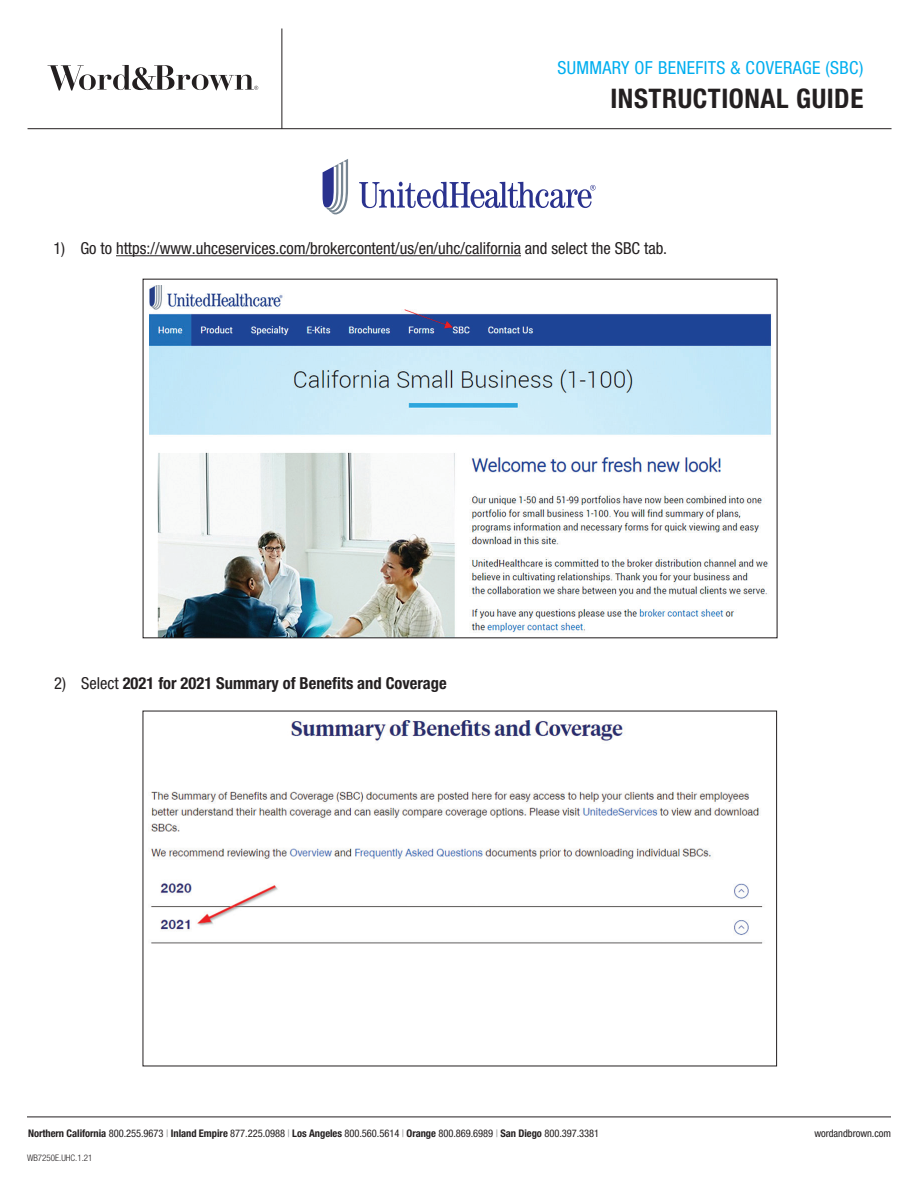
<style>
.page{position:relative;width:918px;height:1188px;background:#fff}
.page>*{position:absolute;margin:0;border:0;box-sizing:border-box;transform-origin:0 0}
.t1{font:700 condensed 27px "Helvetica Neue LT Std";letter-spacing:.02em;color:#231f20}
.t2{font:condensed 18px "Helvetica Neue LT Std";letter-spacing:.02em;color:#00aeef}
.t3{font:condensed 16.5px "Helvetica Neue LT Std";color:#231f20}
.t4{font:700 condensed 16.5px "Helvetica Neue LT Std";color:#231f20}
.t5{font:condensed 10.5px "Helvetica Neue LT Std";letter-spacing:-.005em;color:#231f20}
.t6{font:300 condensed 9px "Helvetica Neue LT Std";color:#231f20}
.s1{font-weight:400}
.s2{font-weight:700}
.s3{color:#939598}
</style>
<div class="page">
<hr style="left:28px;top:128px;width:864px;height:1px;background:#231f20">
<hr style="left:282px;top:28px;width:1px;height:101px;background:#231f20">
<svg style="left:48px;top:65px;width:210px;height:26px"></svg>
<hr style="left:27px;top:1117px;width:864px;height:1px;background:#231f20">
<img style="left:149px;top:285px;width:623px;height:351px">
<hr style="left:116px;top:255px;width:405px;height:1px;background:#231f20">
<img style="left:151px;top:720px;width:612px;height:224px">
<svg style="left:359px;top:182px;width:237px;height:26px"></svg>
<svg style="left:323px;top:159px;width:25px;height:55px"></svg>
<h2 class="t2" style="left:557px;top:57px;width:307px">SUMMARY OF BENEFITS &amp; COVERAGE (SBC)</h2>
<h1 class="t1" style="left:610px;top:82px;width:254px">INSTRUCTIONAL GUIDE</h1>
<h3 class="t3" style="left:53px;top:239px;width:615px">1) Go to https://www.uhceservices.com/brokercontent/us/en/uhc/california and select the SBC tab.</h3>
<h3 class="t4" style="left:54px;top:674px;width:394px"><span class="s1">2) Select</span> 2021 for 2021 Summary of Benefits and Coverage</h3>
<p class="t5" style="left:28px;top:1127px;width:573px"><span class="s2">Northern California</span> 800.255.9673 <span class="s3">|</span> <span class="s2">Inland Empire</span> 877.225.0988 <span class="s3">|</span> <span class="s2">Los Angeles</span> 800.560.5614 <span class="s3">|</span> <span class="s2">Orange</span> 800.869.6989 <span class="s3">|</span> <span class="s2">San Diego</span> 800.397.3381</p>
<p class="t5" style="left:814px;top:1127px;width:78px">wordandbrown.com</p>
<p class="t6" style="left:27px;top:1153px;width:67px">WB7250E.UHC.1.21</p>
</div>
